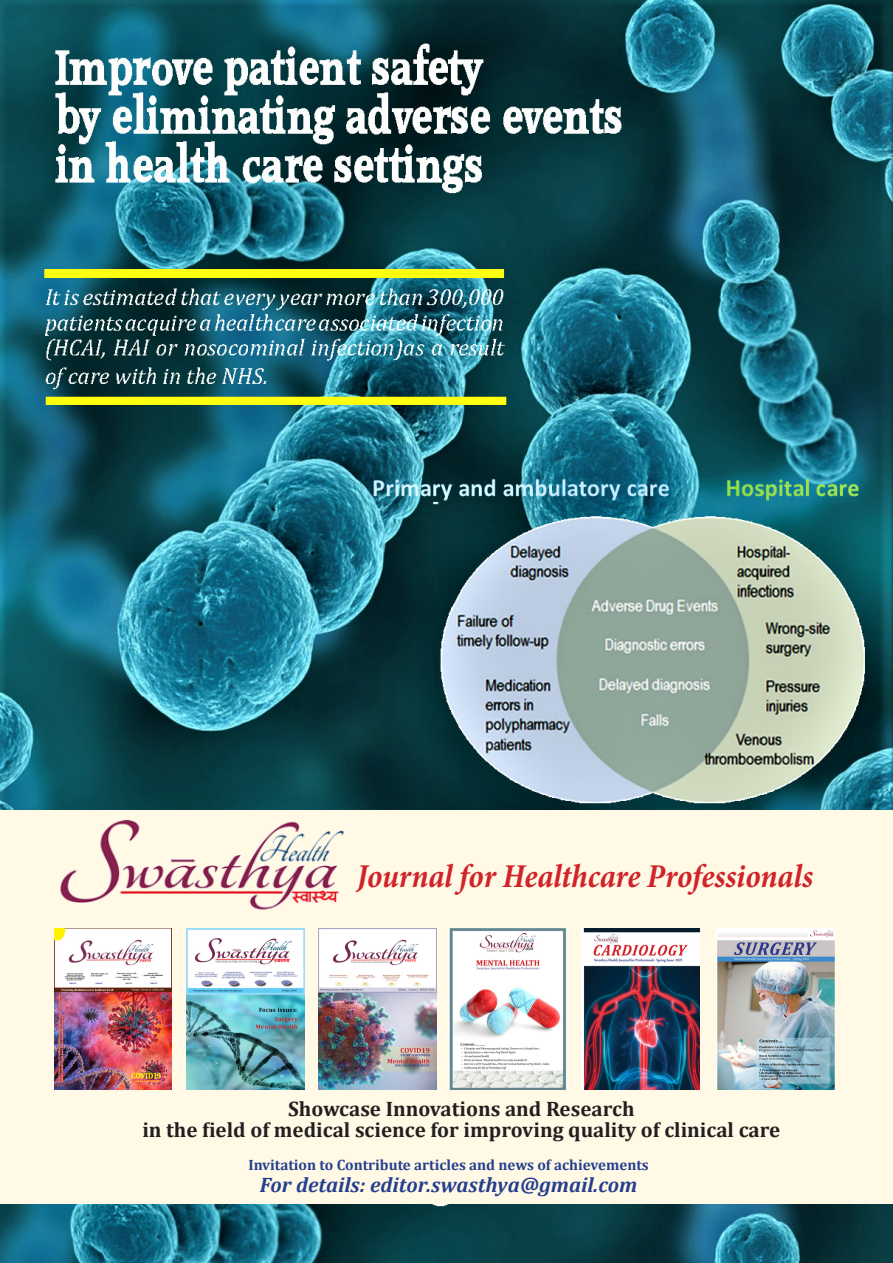
<style>
.page{position:relative;width:893px;height:1263px;background:#fff}
.page>*{position:absolute;margin:0;border:0;box-sizing:border-box;transform-origin:0 0}
.t1{font:italic 700 condensed 33.6px "Minion Pro";letter-spacing:-.005em;color:#d1232a}
.t2{font:700 21px "Cambria";color:#231f20}
.t3{font:italic 700 21px "Cambria";color:#253f8e}
.t4{font:700 15px "Cambria";color:#253f8e}
</style>
<div class="page">
<img style="left:0;top:0;width:893px;height:1204px">
<img style="left:54px;top:928px;width:118px;height:162px">
<img style="left:186px;top:928px;width:118px;height:162px">
<img style="left:449px;top:928px;width:117px;height:162px">
<img style="left:582px;top:928px;width:117px;height:162px">
<img style="left:717px;top:928px;width:117px;height:162px">
<img style="left:319px;top:928px;width:118px;height:162px">
<img style="left:0;top:1204px;width:893px;height:59px">
<p class="t1" style="left:357px;top:853px;width:458px">Journal for Healthcare Professionals</p>
<p class="t2" style="left:288px;top:1093px;width:348px">Showcase Innovations and Research</p>
<p class="t2" style="left:142px;top:1114px;width:640px">in the field of medical science for improving quality of clinical care</p>
<p class="t4" style="left:248px;top:1154px;width:402px">Invitation to Contribute articles and news of achievements</p>
<p class="t3" style="left:260px;top:1170px;width:379px">For details: editor.swasthya@gmail.com</p>
</div>
